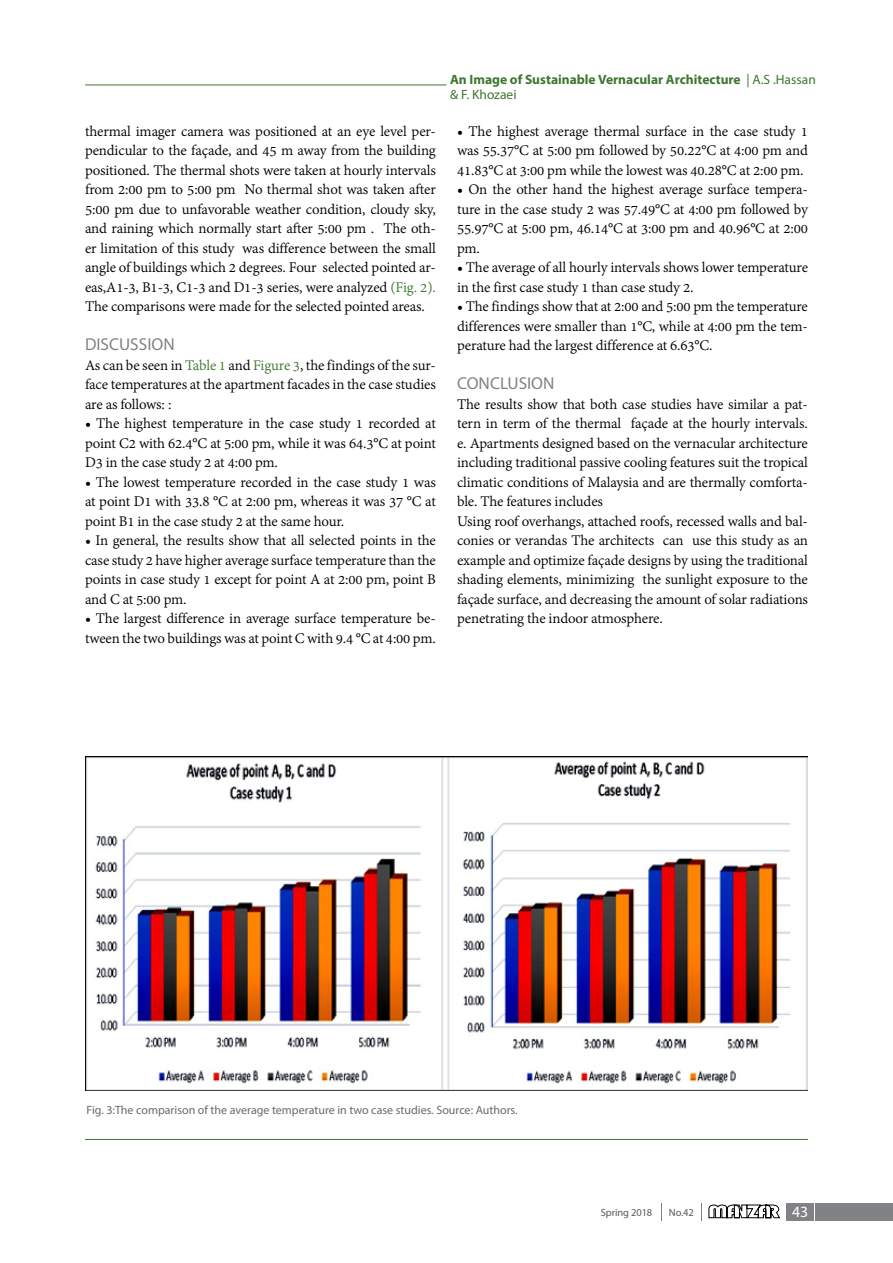
<style>
.page{position:relative;width:893px;height:1263px;background:#fff}
.page>*{position:absolute;margin:0;border:0;box-sizing:border-box;transform-origin:0 0}
.t1{font:17.25px "Myriad Pro";color:#808285}
.t2{font:15.9px/19.5px "Adobe Devanagari";letter-spacing:-.01em;color:#000}
.t3{font:15.75px "Myriad Pro";color:#fff}
.t4{font:700 13.5px/15px "Myriad Pro";color:#3e7630}
.t5{font:12px "Myriad Pro";color:#696a6d}
.t6{font:10.5px "Myriad Pro";letter-spacing:-.01em;color:#58595b}
.s1{color:#3e7630}
.s2{font-weight:400}
</style>
<div class="page">
<hr style="left:85px;top:85px;width:361px;height:1px;background:#3e7630">
<div style="left:786px;top:1202px;width:28px;height:18px;background:#808285"></div>
<div style="left:815px;top:1202px;width:78px;height:18px;background:#808285"></div>
<svg style="left:701px;top:1203px;width:1px;height:17px"></svg>
<svg style="left:661px;top:1203px;width:1px;height:17px"></svg>
<svg style="left:708px;top:1204px;width:72px;height:14px"></svg>
<hr style="left:85px;top:1139px;width:723px;height:1px;background:#3e7630">
<img style="left:85px;top:757px;width:723px;height:333px">
<p class="t2" style="left:85px;top:123px;width:352px">thermal imager camera was positioned at an eye level per-</p>
<p class="t2" style="left:85px;top:162px;width:352px;text-align:right">positioned. The thermal shots were taken at hourly intervals<br>No thermal shot was taken after</p>
<p class="t2" style="left:85px;top:142px;width:352px">pendicular to the façade, and 45 m away from the building</p>
<p class="t2" style="left:85px;top:181px;width:352px">from 2:00 pm to 5:00 pm<br>5:00 pm due to unfavorable weather condition, cloudy sky,</p>
<p class="t2" style="left:242px;top:240px;width:195px">was difference between the small</p>
<p class="t2" style="left:85px;top:220px;width:291px">and raining which normally start after 5:00 pm .</p>
<p class="t2" style="left:383px;top:220px;width:54px">The oth-</p>
<p class="t2" style="left:85px;top:240px;width:151px">er limitation of this study</p>
<p class="t2" style="left:85px;top:259px;width:352px">angle of buildings which 2 degrees. Four selected pointed ar-</p>
<p class="t2" style="left:85px;top:298px;width:341px">The comparisons were made for the selected pointed areas.</p>
<p class="t1" style="left:85px;top:334px;width:91px">DISCUSSION</p>
<p class="t2" style="left:85px;top:376px;width:352px">face temperatures at the apartment facades in the case studies</p>
<p class="t2" style="left:85px;top:279px;width:352px">eas A, 1-3, B1-3, C1-3 and D1-3 series, were analyzed <span class="s1">( F i g .(2.</span></p>
<p class="t2" style="left:85px;top:357px;width:352px">As can be seen in <span class="s1">Table 1</span> and <span class="s1">Figure 3</span>, the findings of the sur-</p>
<p class="t2" style="left:85px;top:396px;width:88px">are as follows ::</p>
<p class="t2" style="left:85px;top:415px;width:352px;text-align:justify">• The highest temperature in the case study 1 recorded at point C2 with 62.4°C at 5:00 pm, while it was 64.3°C at point D in3 the case study at2 4:00 pm.</p>
<p class="t2" style="left:85px;top:474px;width:352px;text-align:justify">• The lowest temperature recorded in the case study 1 was at point D1 with 33.8 C° at 2:00 pm, whereas it was 37 C° at point i n1B the case study at2 the same hour.</p>
<p class="t2" style="left:85px;top:532px;width:352px;text-align:justify">• In general, the results show that all selected points in the case study 2 have higher average surface temperature than the points in case study 1 except for point A at 2:00 pm, point B and C at 5:00 pm.</p>
<p class="t2" style="left:85px;top:630px;width:352px">tween the two buildings was at point C with 9.4 C° at 4:00 pm.</p>
<p class="t2" style="left:85px;top:610px;width:352px">• The largest difference in average surface temperature be-</p>
<p class="t4" style="left:450px;top:71px;width:367px">An Image of Sustainable Vernacular Architecture <span class="s2">| A .S. Hassan &amp; .F Khozaei</span></p>
<p class="t2" style="left:457px;top:123px;width:352px;text-align:justify">• The highest average thermal surface in the case study 1 was 55.37°C at 5:00 pm followed by 50.22°C at 4:00 pm and 41.83°C at 3:00 pm while the lowest was 40.28°C at 2:00 pm.</p>
<p class="t2" style="left:457px;top:201px;width:352px">ture in the case study 2 was 57.49°C at 4:00 pm followed by</p>
<p class="t2" style="left:457px;top:181px;width:352px">• On the other hand the highest average surface tempera-</p>
<p class="t2" style="left:457px;top:220px;width:352px">55.97°C at 5:00 pm, 46.14°C at 3:00 pm and 40.96°C at 2:00 pm.</p>
<p class="t2" style="left:457px;top:259px;width:352px">• The average of all hourly intervals shows lower temperature in the first case study 1 than case study 2.</p>
<p class="t2" style="left:457px;top:298px;width:352px">• The findings show that at 2:00 and 5:00 pm the temperature</p>
<p class="t2" style="left:457px;top:337px;width:257px">perature had the largest difference at 6.63°C.</p>
<p class="t2" style="left:457px;top:318px;width:352px">differences were smaller than 1°C, while at 4:00 pm the tem-</p>
<p class="t1" style="left:457px;top:373px;width:99px">CONCLUSION</p>
<p class="t2" style="left:457px;top:396px;width:352px">The results show that both case studies have similar a pat-</p>
<p class="t2" style="left:457px;top:435px;width:352px">.e Apartments designed based on the vernacular architecture including traditional passive cooling features suit the tropical</p>
<p class="t2" style="left:457px;top:493px;width:147px">ble. The features includes</p>
<p class="t2" style="left:457px;top:415px;width:166px">tern in term of the thermal</p>
<p class="t2" style="left:631px;top:415px;width:179px">façade at the hourly intervals.</p>
<p class="t2" style="left:457px;top:474px;width:352px">climatic conditions of Malaysia and are thermally comforta-</p>
<p class="t2" style="left:457px;top:513px;width:352px">Using roof overhangs, attached roofs, recessed walls and bal-</p>
<p class="t2" style="left:457px;top:552px;width:352px;text-align:right">example and optimize façade designs by using the traditional the sunlight exposure to the</p>
<p class="t2" style="left:457px;top:532px;width:199px">conies or verandas The architects</p>
<p class="t2" style="left:692px;top:532px;width:117px">use this study as an</p>
<p class="t2" style="left:663px;top:532px;width:22px">can</p>
<p class="t2" style="left:457px;top:571px;width:352px">shading elements, minimizing<br>façade surface, and decreasing the amount of solar radiations penetrating the indoor atmosphere.</p>
<p class="t5" style="left:86px;top:1103px;width:433px">Fig. 3:The comparison of the average temperature in two case studies. Source: Authors.</p>
<p class="t6" style="left:601px;top:1206px;width:53px">Spring 2018</p>
<p class="t6" style="left:669px;top:1206px;width:26px">No.42</p>
<p class="t3" style="left:792px;top:1202px;width:18px">43</p>
</div>
